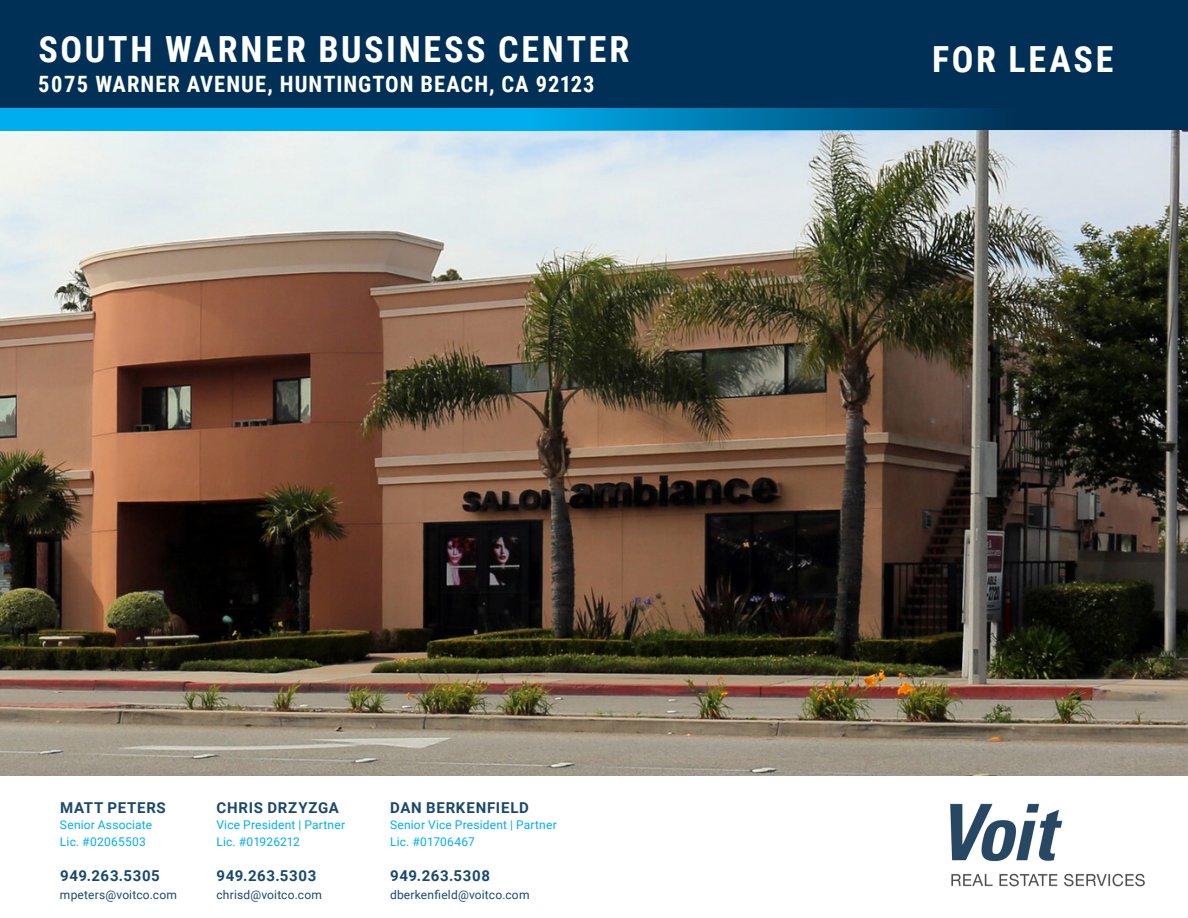
<style>
.page{position:relative;width:1188px;height:918px;background:#fff}
.page>*{position:absolute;margin:0;border:0;box-sizing:border-box;transform-origin:0 0}
.Title_3{font:700 36px "Roboto Condensed";letter-spacing:.075em;color:#fff}
.Title_3-2{font:700 22.5px "Roboto Condensed";letter-spacing:.045em;color:#fff}
.Broker_Name_small{font:700 15px "Roboto";letter-spacing:.045em;color:#1a496d}
.Broker_Info_small{font:12px "Roboto";letter-spacing:.015em;color:#00aeef}
.Broker_Email_x{font:12px "Roboto";letter-spacing:.02em;color:#1a496d}
</style>
<div class="page">
<img style="left:0;top:130px;width:1188px;height:646px">
<div style="left:0;top:0;width:1188px;height:130px;background:#003055"></div>
<svg style="left:0;top:108px;width:986px;height:22px;background:#0092cd"></svg>
<img style="left:950px;top:803px;width:195px;height:84px">
<p class="Title_3" style="left:38px;top:24px;width:593px">SOUTH WARNER BUSINESS CENTER</p>
<p class="Title_3-2" style="left:38px;top:68px;width:558px">5075 WARNER AVENUE, HUNTINGTON BEACH, CA 92123</p>
<p class="Broker_Name_small" style="left:60px;top:797px;width:107px">MATT PETERS</p>
<p class="Broker_Info_small" style="left:60px;top:817px;width:94px">Senior Associate</p>
<p class="Broker_Info_small" style="left:60px;top:833px;width:87px">Lic. #02065503</p>
<p class="Broker_Name_small" style="left:60px;top:865px;width:101px">949.263.5305</p>
<p class="Broker_Email_x" style="left:60px;top:886px;width:119px">mpeters@voitco.com</p>
<p class="Broker_Name_small" style="left:217px;top:797px;width:124px">CHRIS DRZYZGA</p>
<p class="Broker_Info_small" style="left:216px;top:817px;width:130px">Vice President | Partner</p>
<p class="Broker_Info_small" style="left:216px;top:833px;width:85px">Lic. #01926212</p>
<p class="Broker_Name_small" style="left:217px;top:865px;width:101px">949.263.5303</p>
<p class="Broker_Email_x" style="left:216px;top:886px;width:107px">chrisd@voitco.com</p>
<p class="Broker_Name_small" style="left:390px;top:797px;width:140px">DAN BERKENFIELD</p>
<p class="Broker_Info_small" style="left:390px;top:817px;width:168px">Senior Vice President | Partner</p>
<p class="Broker_Info_small" style="left:390px;top:833px;width:86px">Lic. #01706467</p>
<p class="Broker_Name_small" style="left:390px;top:865px;width:101px">949.263.5308</p>
<p class="Broker_Email_x" style="left:390px;top:886px;width:141px">dberkenfield@voitco.com</p>
<p class="Title_3" style="left:932px;top:34px;width:183px">FOR LEASE</p>
</div>
